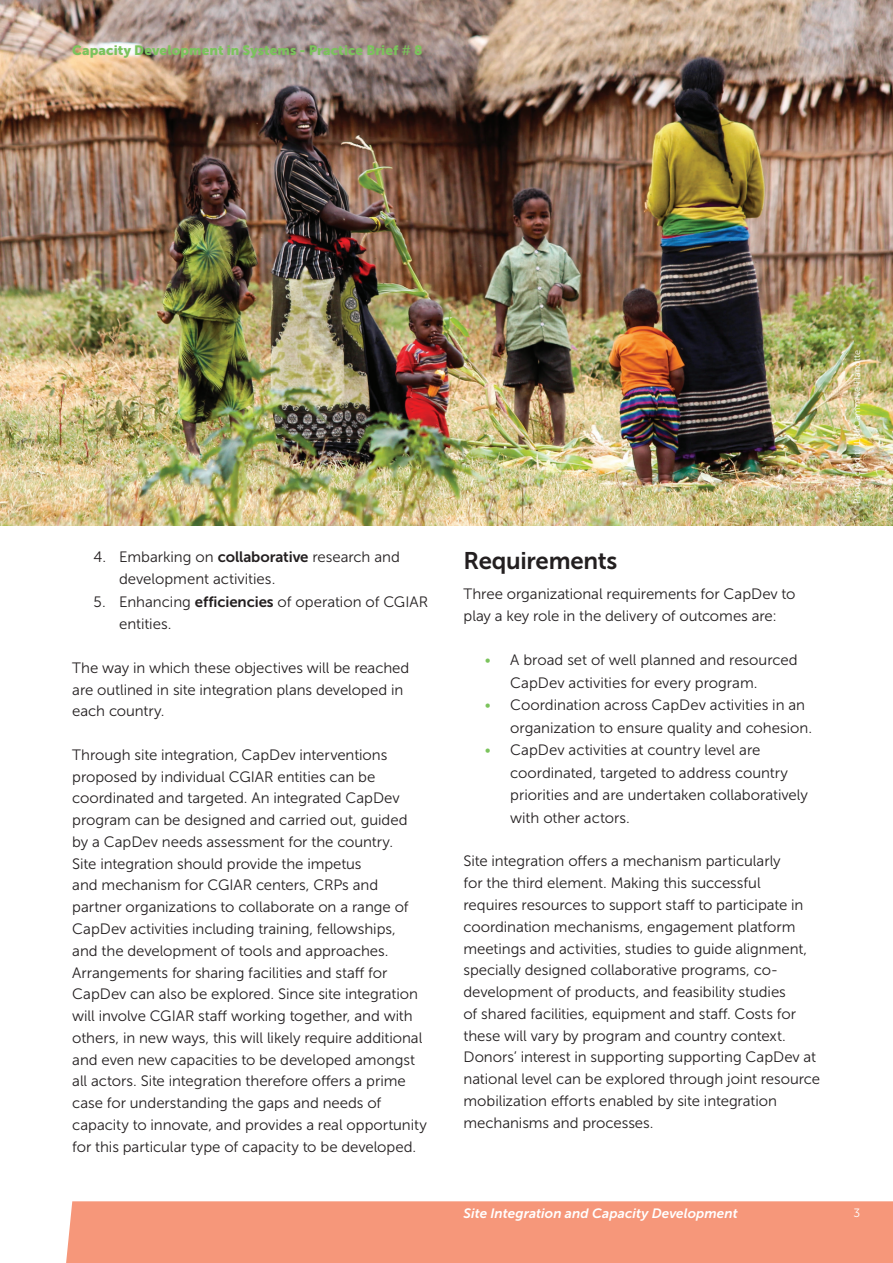
<style>
.page{position:relative;width:893px;height:1263px;background:#fff}
.page>*{position:absolute;margin:0;border:0;box-sizing:border-box;transform-origin:0 0}
.t1{font:24px "Museo Sans 700";letter-spacing:-.015em;color:#231f20}
.t2{font:15px/21.8px "Museo Sans 300";letter-spacing:-.005em;color:#231f20}
.t3{font:13.5px "Museo Sans 900";letter-spacing:.005em;color:#7bc35c}
.t4{font:italic 13.5px "Museo Sans 700";letter-spacing:.005em;color:#fff}
.t5{font:12px "Museo Sans 300";color:#fff}
.t6{font:9px "Museo Sans 300";letter-spacing:.02em;color:#fff}
.s1{font-family:"Museo Sans 500"}
.s2{font-family:"Museo Sans 700"}
.s3{color:#7bc35c}
</style>
<div class="page">
<div style="left:66px;top:1201px;width:827px;height:62px;background:#f6977a"></div>
<img style="left:0;top:0;width:893px;height:525px">
<p class="t3" style="left:72px;top:43px;width:352px">Capacity Development in Systems - Practice Brief <span class="s1">#</span> 8</p>
<p class="t2" style="left:119px;top:546px;width:282px;line-height:22.5px;text-indent:-26px">4. Embarking on <span class="s2">collaborative</span> research and development activities.</p>
<p class="t2" style="left:119px;top:591px;width:311px;line-height:22.5px;text-indent:-26px">5. Enhancing <span class="s2">efficiencies</span> of operation of CGIAR entities.</p>
<p class="t2" style="left:72px;top:657px;width:339px">The way in which these objectives will be reached are outlined in site integration plans developed in each country.</p>
<p class="t2" style="left:72px;top:744px;width:356px">Through site integration, CapDev interventions proposed by individual CGIAR entities can be coordinated and targeted. An integrated CapDev program can be designed and carried out, guided by a CapDev needs assessment for the country.<br>Site integration should provide the impetus<br>and mechanism for CGIAR centers, CRPs and partner organizations to collaborate on a range of CapDev activities including training, fellowships,<br>and the development of tools and approaches.<br>Arrangements for sharing facilities and staff for CapDev can also be explored. Since site integration will involve CGIAR staff working together, and with others, in new ways, this will likely require additional and even new capacities to be developed amongst all actors. Site integration therefore offers a prime case for understanding the gaps and needs of capacity to innovate, and provides a real opportunity for this particular type of capacity to be developed.</p>
<h1 class="t1" style="left:463px;top:547px;width:155px">Requirements</h1>
<p class="t2" style="left:463px;top:583px;width:334px">Three organizational requirements for CapDev to play a key role in the delivery of outcomes are:</p>
<p class="t2" style="left:510px;top:649px;width:289px;line-height:22.5px;text-indent:-26px"><span class="s3">•</span> A broad set of well planned and resourced<br>CapDev activities for every program.</p>
<p class="t2" style="left:510px;top:694px;width:303px;line-height:22.5px;text-indent:-26px"><span class="s3">•</span> Coordination across CapDev activities in an organization to ensure quality and cohesion.</p>
<p class="t2" style="left:510px;top:739px;width:299px;line-height:22.5px;text-indent:-26px"><span class="s3">•</span> CapDev activities at country level are coordinated, targeted to address country priorities and are undertaken collaboratively with other actors.</p>
<p class="t2" style="left:463px;top:850px;width:358px">Site integration offers a mechanism particularly<br>for the third element. Making this successful<br>requires resources to support staff to participate in coordination mechanisms, engagement platform meetings and activities, studies to guide alignment, specially designed collaborative programs, co&shy;development of products, and feasibility studies<br>of shared facilities, equipment and staff. Costs for these will vary by program and country context.<br>Donors’ interest in supporting supporting CapDev at national level can be explored through joint resource mobilization efforts enabled by site integration mechanisms and processes.</p>
<p class="t6" style="left:852px;top:504px;width:156px;rotate:-90deg">Photo credit: ILRI/Cammille Hanotte</p>
<p class="t4" style="left:463px;top:1206px;width:276px">Site Integration and Capacity Development</p>
<p class="t5" style="left:853px;top:1206px;width:8px">3</p>
</div>
